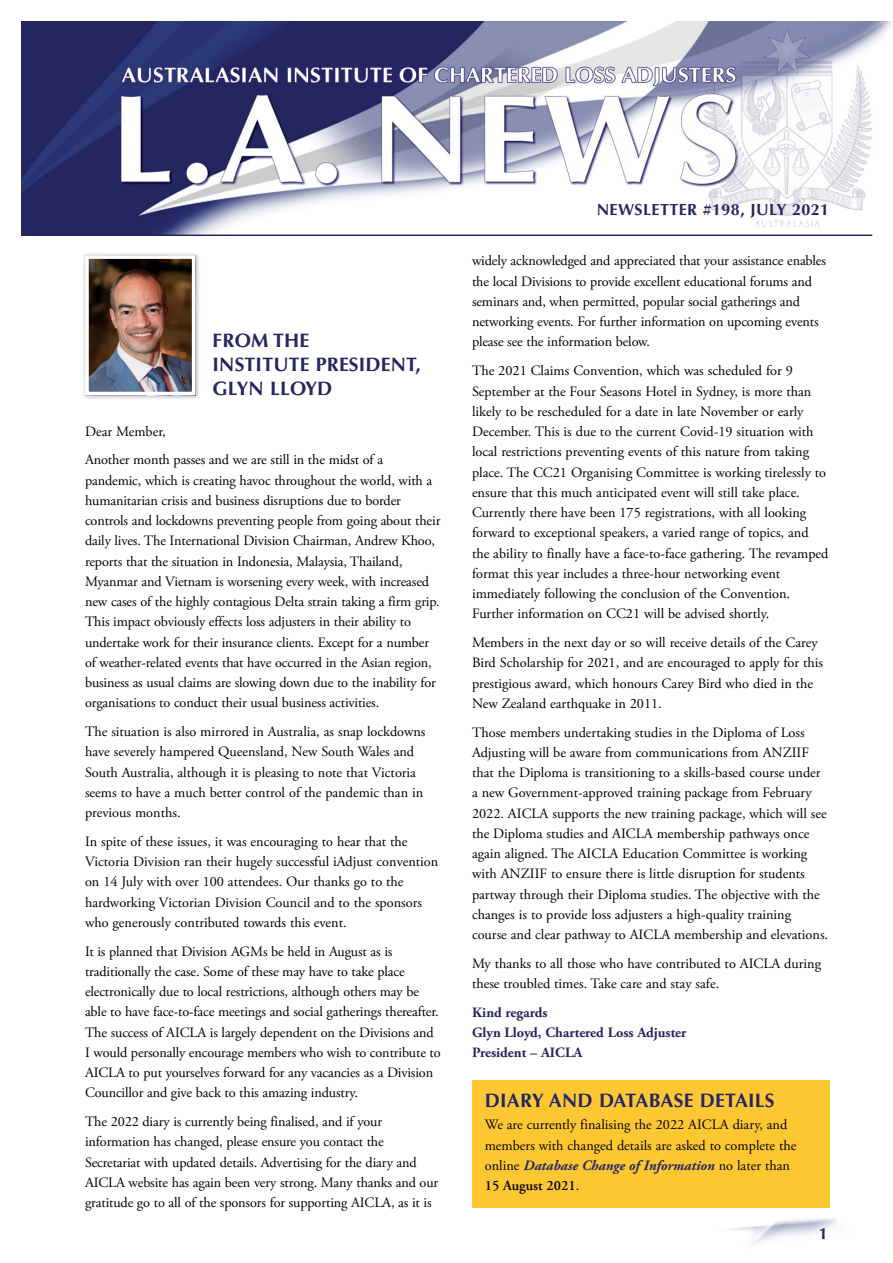
<style>
.page{position:relative;width:893px;height:1263px;background:#fff}
.page>*{position:absolute;margin:0;border:0;box-sizing:border-box;transform-origin:0 0}
.t1{font:700 19.5px/24px "Optima";letter-spacing:.01em;color:#242760}
.t2{font:700 16.2px "Optima";letter-spacing:.025em;color:#242760}
.t3{font:14.25px/20.2px "Adobe Garamond Pro";color:#000}
.t4{font:700 14.25px/20.2px "Adobe Garamond Pro";color:#242760}
.s1{font-weight:700;font-style:italic;color:#242760}
.s2{font-weight:600}
</style>
<div class="page">
<img style="left:728px;top:1218px;width:109px;height:27px">
<img style="left:21px;top:21px;width:872px;height:214px">
<div style="left:81px;top:251px;width:120px;height:150px;background:#000;opacity:.3"></div>
<img style="left:90px;top:260px;width:101px;height:130px">
<div style="left:85px;top:255px;width:111px;height:140px;border:4px solid #fff"></div>
<div style="left:472px;top:1080px;width:357px;height:128px;background:#ffc832"></div>
<h1 class="t1" style="left:213px;top:329px;width:210px">FROM THE<br>INSTITUTE PRESIDENT,<br>GLYN LLOYD</h1>
<p class="t3" style="left:85px;top:417px;width:300px;line-height:28.8px">Dear Member,<br>Another month passes and we are still in the midst of a</p>
<p class="t3" style="left:85px;top:470px;width:357px">pandemic, which is creating havoc throughout the world, with a humanitarian crisis and business disruptions due to border controls and lockdowns preventing people from going about their daily lives. The International Division Chairman, Andrew Khoo, reports that the situation in Indonesia, Malaysia, Thailand, Myanmar and Vietnam is worsening every week, with increased new cases of the highly contagious Delta strain taking a firm grip.<br>This impact obviously effects loss adjusters in their ability to undertake work for their insurance clients. Except for a number of weather-related events that have occurred in the Asian region, business as usual claims are slowing down due to the inability for organisations to conduct their usual business activities.</p>
<p class="t3" style="left:85px;top:722px;width:342px">The situation is also mirrored in Australia, as snap lockdowns have severely hampered Queensland, New South Wales and South Australia, although it is pleasing to note that Victoria seems to have a much better control of the pandemic than in previous months.</p>
<p class="t3" style="left:85px;top:832px;width:355px">In spite of these issues, it was encouraging to hear that the Victoria Division ran their hugely successful iAdjust convention on 14 July with over 100 attendees. Our thanks go to the hardworking Victorian Division Council and to the sponsors who generously contributed towards this event.</p>
<p class="t3" style="left:85px;top:941px;width:357px">It is planned that Division AGMs be held in August as is traditionally the case. Some of these may have to take place electronically due to local restrictions, although others may be able to have face-to-face meetings and social gatherings thereafter.<br>The success of AICLA is largely dependent on the Divisions and I would personally encourage members who wish to contribute to AICLA to put yourselves forward for any vacancies as a Division Councillor and give back to this amazing industry.</p>
<p class="t3" style="left:85px;top:1112px;width:355px">The 2022 diary is currently being finalised, and if your information has changed, please ensure you contact the Secretariat with updated details. Advertising for the diary and AICLA website has again been very strong. Many thanks and our gratitude go to all of the sponsors for supporting AICLA, as it is</p>
<p class="t2" style="left:597px;top:200px;width:234px">NEWSLETTER #198, JULY 2021</p>
<p class="t3" style="left:472px;top:251px;width:356px">widely acknowledged and appreciated that your assistance enables the local Divisions to provide excellent educational forums and seminars and, when permitted, popular social gatherings and networking events. For further information on upcoming events please see the information below.</p>
<p class="t3" style="left:472px;top:361px;width:358px">The 2021 Claims Convention, which was scheduled for 9<br>September at the Four Seasons Hotel in Sydney, is more than likely to be rescheduled for a date in late November or early December. This is due to the current Covid-19 situation with local restrictions preventing events of this nature from taking place. The CC21 Organising Committee is working tirelessly to ensure that this much anticipated event will still take place.<br>Currently there have been 175 registrations, with all looking forward to exceptional speakers, a varied range of topics, and the ability to finally have a face-to-face gathering. The revamped format this year includes a three-hour networking event immediately following the conclusion of the Convention.<br>Further information on CC21 will be advised shortly.</p>
<p class="t3" style="left:472px;top:633px;width:353px">Members in the next day or so will receive details of the Carey Bird Scholarship for 2021, and are encouraged to apply for this prestigious award, which honours Carey Bird who died in the New Zealand earthquake in 2011.</p>
<p class="t3" style="left:472px;top:722px;width:358px">Those members undertaking studies in the Diploma of Loss Adjusting will be aware from communications from ANZIIF that the Diploma is transitioning to a skills-based course under a new Government-approved training package from February 2022. AICLA supports the new training package, which will see the Diploma studies and AICLA membership pathways once again aligned. The AICLA Education Committee is working with ANZIIF to ensure there is little disruption for students partway through their Diploma studies. The objective with the changes is to provide loss adjusters a high-quality training course and clear pathway to AICLA membership and elevations.</p>
<p class="t3" style="left:472px;top:954px;width:351px">My thanks to all those who have contributed to AICLA during these troubled times. Take care and stay safe.</p>
<p class="t4" style="left:472px;top:1002px;width:216px">Kind regards<br>Glyn Lloyd, Chartered Loss Adjuster<br>President – AICLA</p>
<h1 class="t1" style="left:485px;top:1089px;width:291px">DIARY AND DATABASE DETAILS</h1>
<p class="t3" style="left:485px;top:1115px;width:313px">We are currently finalising the 2022 AICLA diary, and members with changed details are asked to complete the online <span class="s1">Database Change of Information</span> no later than <span class="s2">15 August 2021</span>.</p>
<p class="t2" style="left:819px;top:1224px;width:10px">1</p>
</div>
